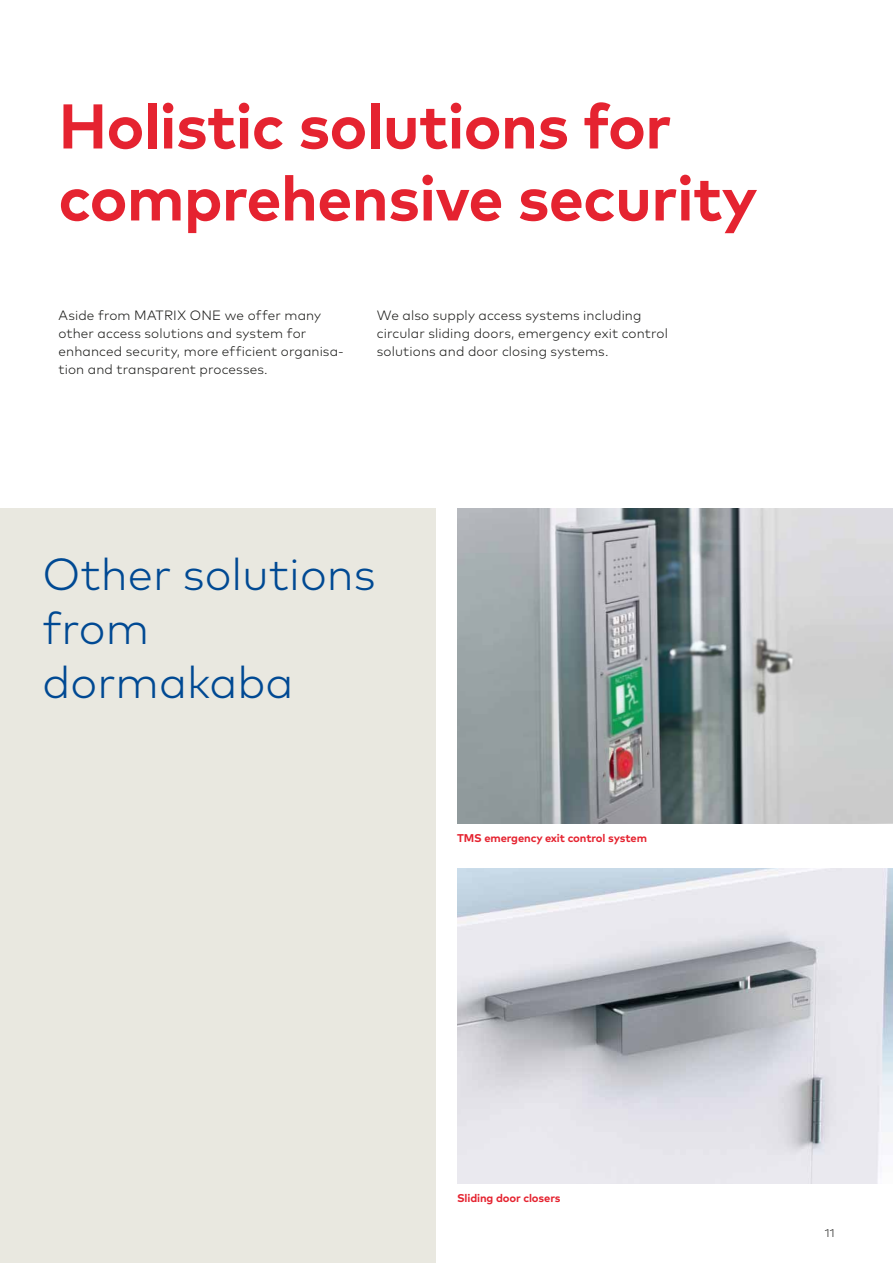
<style>
.page{position:relative;width:893px;height:1263px;background:#fff}
.page>*{position:absolute;margin:0;border:0;box-sizing:border-box;transform-origin:0 0}
.t1{font:700 63px/72px "Mark Pro";letter-spacing:-.01em;color:#e52330}
.t2{font:300 45px/54px "Mark Pro";color:#004993}
.t3{font:300 13.5px/18px "Mark Pro";letter-spacing:.01em;color:#1d1d1b}
.t4{font:700 11.25px "Mark Pro";letter-spacing:-.01em;color:#e52330}
.t5{font:300 11.25px "Mark Pro";color:#1d1d1b}
</style>
<div class="page">
<div style="left:0;top:508px;width:436px;height:755px;background:#e9e8e0"></div>
<img style="left:457px;top:868px;width:436px;height:315px">
<img style="left:457px;top:508px;width:436px;height:315px">
<h1 class="t1" style="left:58px;top:97px;width:700px">Holistic solutions for comprehensive security</h1>
<p class="t3" style="left:58px;top:307px;width:287px">Aside from MATRIX ONE we offer many other access solutions and system for enhanced security, more efficient organisa&shy;tion and transparent processes.</p>
<p class="t3" style="left:377px;top:307px;width:293px">We also supply access systems including circular sliding doors, emergency exit control solutions and door closing systems.</p>
<h2 class="t2" style="left:43px;top:552px;width:335px">Other solutions from dormakaba</h2>
<p class="t4" style="left:457px;top:833px;width:191px">TMS emergency exit control system</p>
<p class="t4" style="left:457px;top:1193px;width:105px">Sliding door closers</p>
<p class="t5" style="left:825px;top:1229px;width:11px">11</p>
</div>
